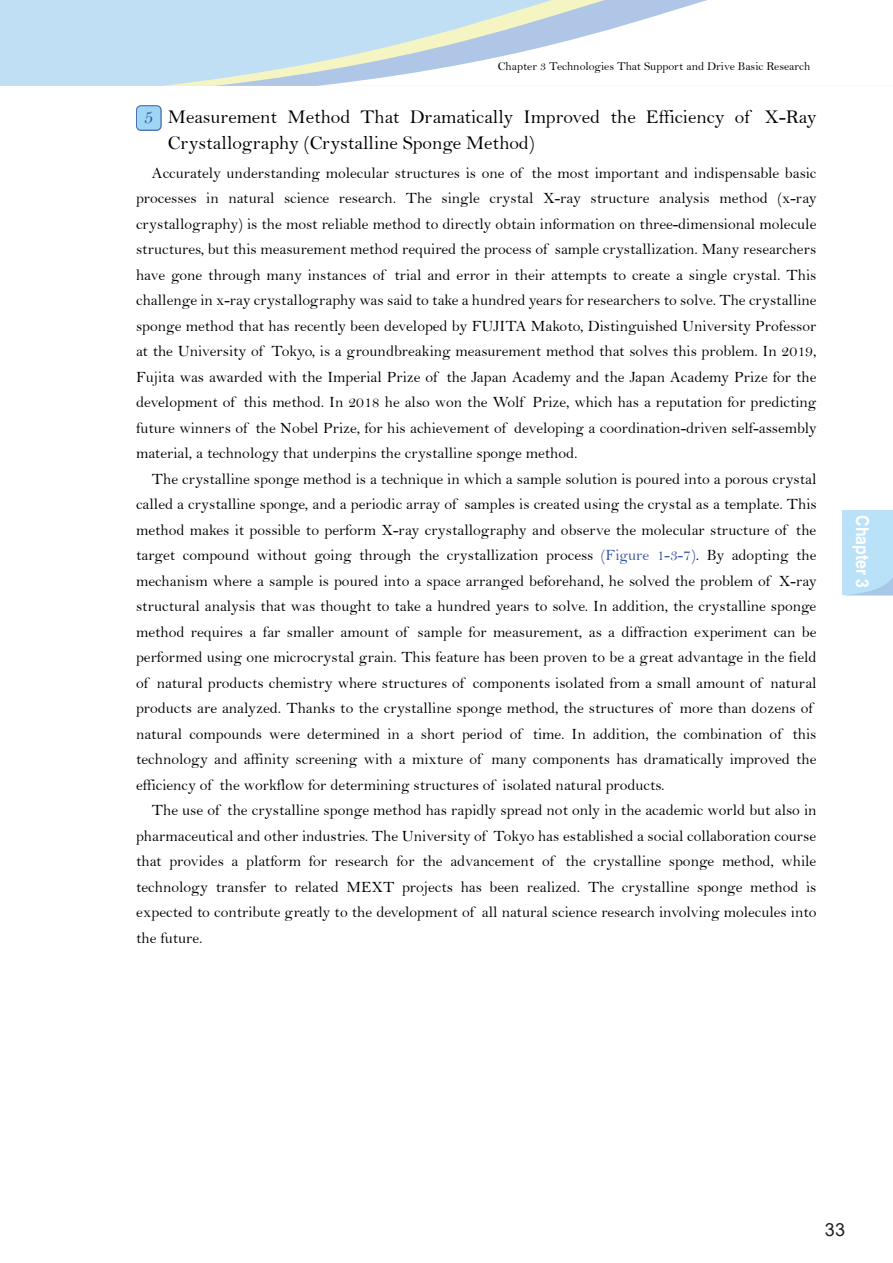
<style>
.page{position:relative;width:893px;height:1263px;background:#fff}
.page>*{position:absolute;margin:0;border:0;box-sizing:border-box;transform-origin:0 0}
.t1{font:19.5px/25.5px "Bell";color:#000}
.t2{font:700 18px "Helvetica";color:#fff;scale:.88 1}
.t3{font:18px "Arial";color:#231f20}
.t4{font:15.75px "Bell";color:#000}
.t5{font:12px "Bell";color:#000}
.s1{color:#3553a1}
</style>
<div class="page">
<div style="left:842px;top:510px;width:51px;height:85px;background:#b9e1f7"></div>
<div style="left:0;top:0;width:893px;height:86px;background:#c1dff4"></div>
<svg style="left:214px;top:62px;width:103px;height:24px"></svg>
<svg style="left:317px;top:0;width:576px;height:86px;fill:#fff"></svg>
<svg style="left:136px;top:105px;width:26px;height:26px"></svg>
<p class="t5" style="left:498px;top:59px;width:314px">Chapter 3 Technologies That Support and Drive Basic Research</p>
<p class="t1" style="left:168px;top:104px;width:650px;text-indent:-24px"><span class="s1">5</span> Measurement Method That Dramatically Improved the Efficiency of X-Ray<br>Crystallography (Crystalline Sponge Method)</p>
<p class="t4" style="left:152px;top:163px;width:666px">Accurately understanding molecular structures is one of the most important and indispensable basic</p>
<p class="t4" style="left:136px;top:189px;width:682px">processes in natural science research. The single crystal X-ray structure analysis method (x-ray</p>
<p class="t4" style="left:136px;top:214px;width:682px">crystallography) is the most reliable method to directly obtain information on three-dimensional molecule</p>
<p class="t4" style="left:136px;top:240px;width:682px">structures, but this measurement method required the process of sample crystallization. Many researchers</p>
<p class="t4" style="left:136px;top:265px;width:682px">have gone through many instances of trial and error in their attempts to create a single crystal. This</p>
<p class="t4" style="left:136px;top:291px;width:682px">challenge in x-ray crystallography was said to take a hundred years for researchers to solve. The crystalline</p>
<p class="t4" style="left:136px;top:316px;width:682px">sponge method that has recently been developed by FUJITA Makoto, Distinguished University Professor</p>
<p class="t4" style="left:136px;top:342px;width:682px">at the University of Tokyo, is a groundbreaking measurement method that solves this problem. In 2019,</p>
<p class="t4" style="left:136px;top:367px;width:682px">Fujita was awarded with the Imperial Prize of the Japan Academy and the Japan Academy Prize for the</p>
<p class="t4" style="left:136px;top:393px;width:682px">development of this method. In 2018 he also won the Wolf Prize, which has a reputation for predicting</p>
<p class="t4" style="left:136px;top:418px;width:682px">future winners of the Nobel Prize, for his achievement of developing a coordination-driven self-assembly</p>
<p class="t4" style="left:136px;top:444px;width:443px">material, a technology that underpins the crystalline sponge method.</p>
<p class="t4" style="left:152px;top:469px;width:666px">The crystalline sponge method is a technique in which a sample solution is poured into a porous crystal</p>
<p class="t4" style="left:136px;top:495px;width:682px">called a crystalline sponge, and a periodic array of samples is created using the crystal as a template. This</p>
<p class="t4" style="left:136px;top:520px;width:682px">method makes it possible to perform X-ray crystallography and observe the molecular structure of the</p>
<p class="t4" style="left:136px;top:546px;width:682px">target compound without going through the crystallization process <span class="s1">(Figure 1-3-7)</span>. By adopting the</p>
<p class="t4" style="left:136px;top:571px;width:682px">mechanism where a sample is poured into a space arranged beforehand, he solved the problem of X-ray</p>
<p class="t4" style="left:136px;top:597px;width:682px">structural analysis that was thought to take a hundred years to solve. In addition, the crystalline sponge</p>
<p class="t4" style="left:136px;top:622px;width:682px">method requires a far smaller amount of sample for measurement, as a diffraction experiment can be</p>
<p class="t4" style="left:136px;top:648px;width:682px">performed using one microcrystal grain. This feature has been proven to be a great advantage in the field</p>
<p class="t4" style="left:136px;top:673px;width:682px">of natural products chemistry where structures of components isolated from a small amount of natural</p>
<p class="t4" style="left:136px;top:699px;width:678px">products are analyzed. Thanks to the crystalline sponge method, the structures of more than dozens of</p>
<p class="t4" style="left:136px;top:724px;width:682px">natural compounds were determined in a short period of time. In addition, the combination of this</p>
<p class="t4" style="left:136px;top:750px;width:682px">technology and affinity screening with a mixture of many components has dramatically improved the</p>
<p class="t4" style="left:136px;top:775px;width:530px">efficiency of the workflow for determining structures of isolated natural products.</p>
<p class="t4" style="left:152px;top:801px;width:666px">The use of the crystalline sponge method has rapidly spread not only in the academic world but also in</p>
<p class="t4" style="left:136px;top:826px;width:682px">pharmaceutical and other industries. The University of Tokyo has established a social collaboration course</p>
<p class="t4" style="left:136px;top:852px;width:682px">that provides a platform for research for the advancement of the crystalline sponge method, while</p>
<p class="t4" style="left:136px;top:877px;width:682px">technology transfer to related MEXT projects has been realized. The crystalline sponge method is</p>
<p class="t4" style="left:136px;top:903px;width:682px">expected to contribute greatly to the development of all natural science research involving molecules into</p>
<p class="t4" style="left:136px;top:928px;width:68px">the future.</p>
<p class="t2" style="left:873px;top:515px;width:85px;rotate:90deg">Chapter 3</p>
<p class="t3" style="left:825px;top:1217px;width:22px">33</p>
</div>
